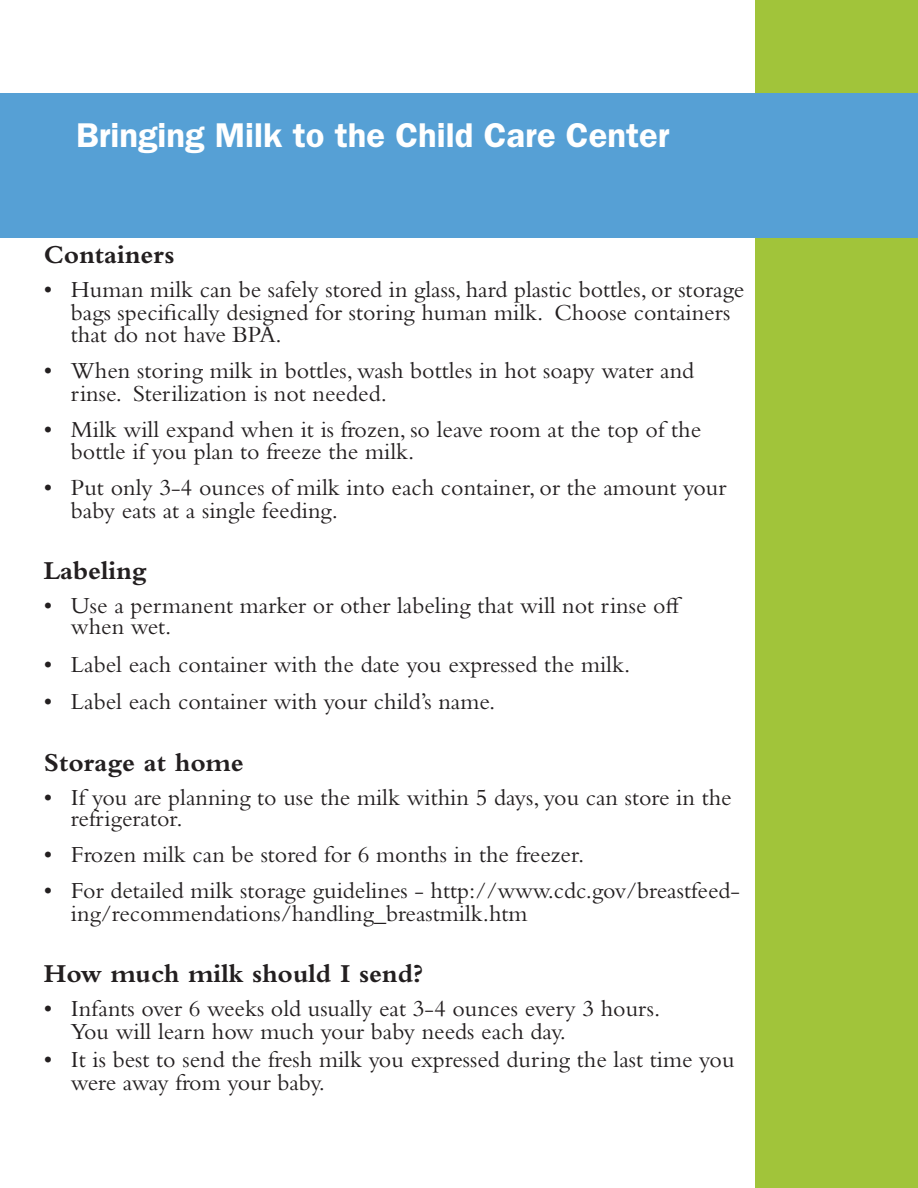
<style>
.page{position:relative;width:918px;height:1188px;background:#fff}
.page>*{position:absolute;margin:0;border:0;box-sizing:border-box;transform-origin:0 0}
.t1{font:600 34.5px "ITC Franklin Gothic Std";color:#fff}
.t2{font:700 27px "Bembo Std";color:#231f20}
.t3{font:24px/22.5px "Bembo Std";color:#231f20}
</style>
<div class="page">
<div style="left:756px;top:0;width:162px;height:1188px;background:#a1c43a"></div>
<div style="left:0;top:93px;width:918px;height:145px;background:#56a0d5"></div>
<h1 class="t1" style="left:76px;top:115px;width:595px">Bringing Milk to the Child Care Center</h1>
<p class="t2" style="left:44px;top:239px;width:132px">Containers</p>
<p class="t3" style="left:71px;top:278px;width:675px;text-indent:-27px">• Human milk can be safely stored in glass, hard plastic bottles, or storage bags specifically designed for storing human milk. Choose containers that do not have BPA.</p>
<p class="t3" style="left:71px;top:359px;width:625px;text-indent:-27px">• When storing milk in bottles, wash bottles in hot soapy water and rinse. Sterilization is not needed.</p>
<p class="t3" style="left:71px;top:417px;width:632px;text-indent:-27px">• Milk will expand when it is frozen, so leave room at the top of the bottle if you plan to freeze the milk.</p>
<p class="t3" style="left:71px;top:476px;width:657px;text-indent:-27px">• Put only 3-4 ounces of milk into each container, or the amount your baby eats at a single feeding.</p>
<p class="t2" style="left:44px;top:555px;width:104px">Labeling</p>
<p class="t3" style="left:71px;top:595px;width:613px;line-height:21px;text-indent:-27px">• Use a permanent marker or other labeling that will not rinse off when wet.</p>
<p class="t3" style="left:44px;top:653px;width:588px">• Label each container with the date you expressed the milk.</p>
<p class="t3" style="left:44px;top:690px;width:453px">• Label each container with your child’s name.</p>
<p class="t2" style="left:44px;top:747px;width:201px">Storage at home</p>
<p class="t3" style="left:71px;top:787px;width:662px;line-height:21px;text-indent:-27px">• If you are planning to use the milk within 5 days, you can store in the refrigerator.</p>
<p class="t3" style="left:44px;top:843px;width:542px">• Frozen milk can be stored for 6 months in the freezer.</p>
<p class="t3" style="left:71px;top:879px;width:671px;text-indent:-27px">• For detailed milk storage guidelines - http://www.cdc.gov/breastfeed&shy;ing/recommendations/handling_breastmilk.htm</p>
<p class="t2" style="left:44px;top:958px;width:381px">How much milk should I send?</p>
<p class="t3" style="left:71px;top:997px;width:591px;text-indent:-27px">• Infants over 6 weeks old usually eat 3-4 ounces every 3 hours.<br>You will learn how much your baby needs each day.</p>
<p class="t3" style="left:71px;top:1048px;width:665px;text-indent:-27px">• It is best to send the fresh milk you expressed during the last time you were away from your baby.</p>
</div>
